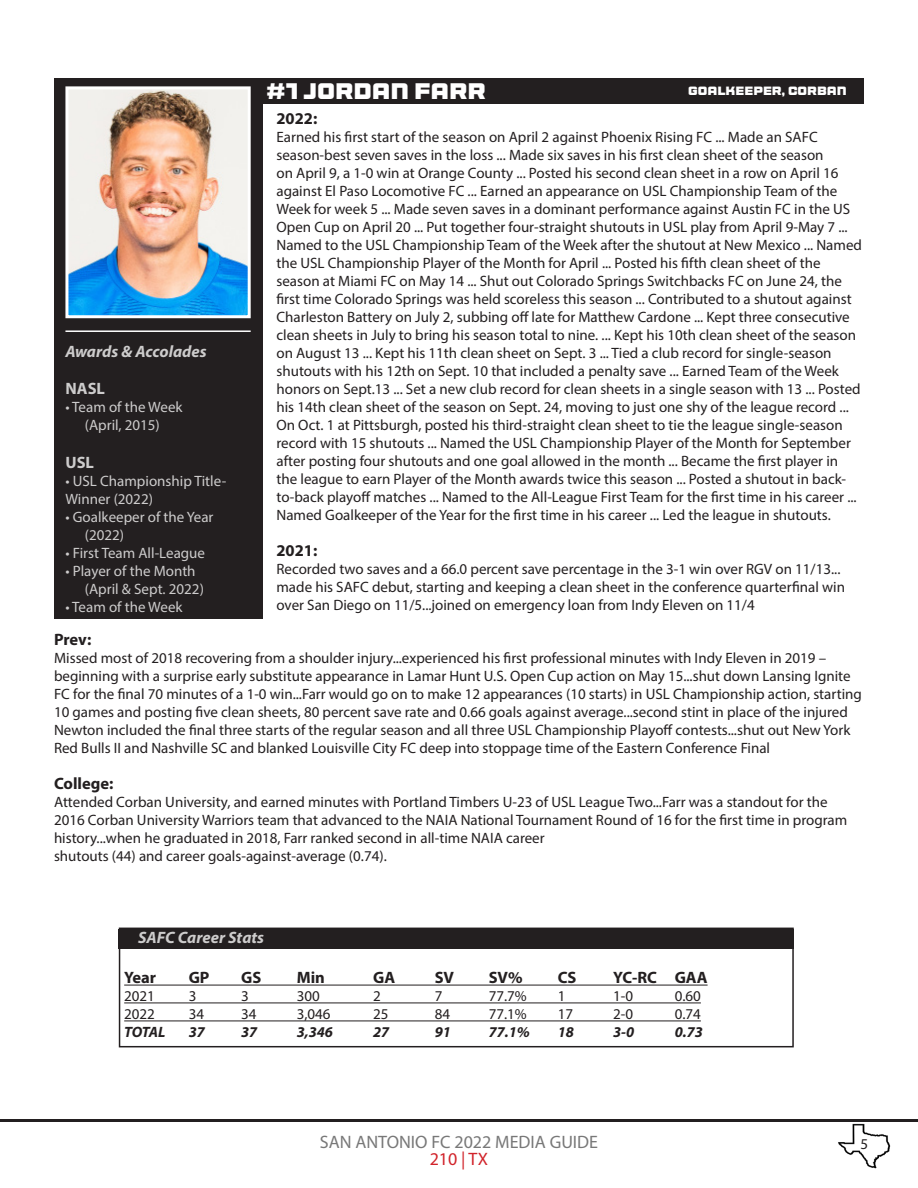
<style>
.page{position:relative;width:918px;height:1188px;background:#fff}
.page>*{position:absolute;margin:0;border:0;box-sizing:border-box;transform-origin:0 0}
.t1{font:800 22.5px "Sporty Pro";color:#fff}
.t2{font:18px "Myriad Pro";color:#787878}
.t3{font:18px "Myriad Pro";color:#d1232a}
.t4{font:700 16.5px "Myriad Pro";color:#231f20}
.t5{font:italic 700 16.5px "Myriad Pro";color:#cdcccc}
.t6{font:700 16.5px "Myriad Pro";color:#cdcccc}
.t7{font:15px/18px "Myriad Pro";color:#231f20}
.t8{font:15px/18px "Myriad Pro";color:#cdcccc}
.t9{font:italic 700 15px "Myriad Pro";color:#231f20}
.t10{font:800 12px "Sporty Pro";color:#fff}
</style>
<div class="page">
<hr style="left:0;top:1119px;width:918px;height:3px;background:#231f20">
<img style="left:838px;top:1123px;width:53px;height:46px">
<div style="left:54px;top:78px;width:208px;height:540px;background:#231f20"></div>
<img style="left:69px;top:90px;width:178px;height:224px">
<div style="left:65px;top:86px;width:186px;height:232px;border:3px solid #fff"></div>
<hr style="left:65px;top:330px;width:186px;height:2px;background:#fff">
<div style="left:119px;top:929px;width:675px;height:20px;background:#231f20"></div>
<hr style="left:124px;top:985px;width:584px;height:1px;background:#231f20">
<hr style="left:124px;top:1003px;width:577px;height:1px;background:#231f20">
<hr style="left:124px;top:1021px;width:577px;height:1px;background:#231f20">
<div style="left:262px;top:78px;width:602px;height:26px;background:#231f20"></div>
<div style="left:119px;top:928px;width:675px;height:119px;border:2px solid #231f20"></div>
<p class="t5" style="left:65px;top:340px;width:143px">Awards &amp; Accolades</p>
<p class="t6" style="left:65px;top:378px;width:41px">NASL</p>
<p class="t8" style="left:65px;top:398px;width:119px">• Team of the Week</p>
<p class="t8" style="left:85px;top:416px;width:76px">(April, 2015)</p>
<p class="t6" style="left:65px;top:452px;width:30px">USL</p>
<p class="t8" style="left:65px;top:472px;width:162px">• USL Championship Title-<br>Winner (2022)</p>
<p class="t8" style="left:65px;top:508px;width:150px">• Goalkeeper of the Year</p>
<p class="t8" style="left:85px;top:526px;width:41px">(2022)</p>
<p class="t8" style="left:65px;top:544px;width:141px">• First Team All-League</p>
<p class="t8" style="left:65px;top:562px;width:132px">• Player of the Month</p>
<p class="t8" style="left:85px;top:580px;width:120px">(April &amp; Sept. 2022)</p>
<p class="t8" style="left:65px;top:598px;width:119px">• Team of the Week</p>
<p class="t1" style="left:267px;top:75px;width:221px">#1 JORDAN FARR</p>
<p class="t10" style="left:688px;top:82px;width:160px">GOALKEEPER, CORBAN</p>
<p class="t4" style="left:276px;top:107px;width:42px">2022:</p>
<p class="t7" style="left:276px;top:128px;width:587px">Earned his first start of the season on April 2 against Phoenix Rising FC ... Made an SAFC season-best seven saves in the loss ... Made six saves in his first clean sheet of the season<br>on April 9, a 1-0 win at Orange County ... Posted his second clean sheet in a row on April 16 against El Paso Locomotive FC ... Earned an appearance on USL Championship Team of the Week for week 5 ... Made seven saves in a dominant performance against Austin FC in the US Open Cup on April 20 ... Put together four-straight shutouts in USL play from April 9-May 7 ...<br>Named to the USL Championship Team of the Week after the shutout at New Mexico ... Named the USL Championship Player of the Month for April ... Posted his fifth clean sheet of the season at Miami FC on May 14 ... Shut out Colorado Springs Switchbacks FC on June 24, the first time Colorado Springs was held scoreless this season ... Contributed to a shutout against Charleston Battery on July 2, subbing off late for Matthew Cardone ... Kept three consecutive clean sheets in July to bring his season total to nine. ... Kept his 10th clean sheet of the season on August 13 ... Kept his 11th clean sheet on Sept. 3 ... Tied a club record for single-season shutouts with his 12th on Sept. 10 that included a penalty save ... Earned Team of the Week honors on Sept.13 ... Set a new club record for clean sheets in a single season with 13 ... Posted his 14th clean sheet of the season on Sept. 24, moving to just one shy of the league record ...<br>On Oct. 1 at Pittsburgh, posted his third-straight clean sheet to tie the league single-season record with 15 shutouts ... Named the USL Championship Player of the Month for September after posting four shutouts and one goal allowed in the month ... Became the first player in the league to earn Player of the Month awards twice this season ... Posted a shutout in back&shy;to-back playoff matches ... Named to the All-League First Team for the first time in his career ...<br>Named Goalkeeper of the Year for the first time in his career ... Led the league in shutouts.</p>
<p class="t4" style="left:276px;top:539px;width:42px">2021:</p>
<p class="t7" style="left:276px;top:560px;width:570px">Recorded two saves and a 66.0 percent save percentage in the 3-1 win over RGV on 11/13... made his SAFC debut, starting and keeping a clean sheet in the conference quarterfinal win over San Diego on 11/5...joined on emergency loan from Indy Eleven on 11/4</p>
<p class="t4" style="left:54px;top:629px;width:39px">Prev:</p>
<p class="t7" style="left:54px;top:649px;width:809px">Missed most of 2018 recovering from a shoulder injury...experienced his first professional minutes with Indy Eleven in 2019 – beginning with a surprise early substitute appearance in Lamar Hunt U.S. Open Cup action on May 15...shut down Lansing Ignite FC for the final 70 minutes of a 1-0 win...Farr would go on to make 12 appearances (10 starts) in USL Championship action, starting 10 games and posting five clean sheets, 80 percent save rate and 0.66 goals against average...second stint in place of the injured Newton included the final three starts of the regular season and all three USL Championship Playoff contests...shut out New York Red Bulls II and Nashville SC and blanked Louisville City FC deep into stoppage time of the Eastern Conference Final</p>
<p class="t4" style="left:54px;top:773px;width:61px">College:</p>
<p class="t7" style="left:54px;top:793px;width:795px">Attended Corban University, and earned minutes with Portland Timbers U-23 of USL League Two...Farr was a standout for the<br>2016 Corban University Warriors team that advanced to the NAIA National Tournament Round of 16 for the first time in program history...when he graduated in 2018, Farr ranked second in all-time NAIA career</p>
<p class="t7" style="left:54px;top:847px;width:334px">shutouts (44) and career goals-against-average (0.74).</p>
<p class="t5" style="left:138px;top:927px;width:127px">SAFC Career Stats</p>
<p class="t4" style="left:124px;top:967px;width:33px">Year</p>
<p class="t4" style="left:189px;top:967px;width:22px">GP</p>
<p class="t4" style="left:241px;top:967px;width:22px">GS</p>
<p class="t4" style="left:297px;top:967px;width:30px">Min</p>
<p class="t4" style="left:373px;top:967px;width:24px">GA</p>
<p class="t4" style="left:435px;top:967px;width:21px">SV</p>
<p class="t4" style="left:489px;top:967px;width:35px">SV%</p>
<p class="t4" style="left:558px;top:967px;width:20px">CS</p>
<p class="t4" style="left:613px;top:967px;width:96px">YC-RC GAA</p>
<p class="t7" style="left:124px;top:987px;width:32px">2021</p>
<p class="t7" style="left:189px;top:987px;width:9px">3</p>
<p class="t7" style="left:241px;top:987px;width:9px">3</p>
<p class="t7" style="left:297px;top:987px;width:25px">300</p>
<p class="t7" style="left:373px;top:987px;width:9px">2</p>
<p class="t7" style="left:435px;top:987px;width:9px">7</p>
<p class="t7" style="left:489px;top:987px;width:40px">77.7%</p>
<p class="t7" style="left:558px;top:987px;width:9px">1</p>
<p class="t7" style="left:613px;top:987px;width:21px">1-0</p>
<p class="t7" style="left:675px;top:987px;width:28px">0.60</p>
<p class="t7" style="left:124px;top:1005px;width:32px">2022</p>
<p class="t7" style="left:189px;top:1005px;width:17px">34</p>
<p class="t7" style="left:241px;top:1005px;width:17px">34</p>
<p class="t7" style="left:297px;top:1005px;width:35px">3,046</p>
<p class="t7" style="left:373px;top:1005px;width:17px">25</p>
<p class="t7" style="left:435px;top:1005px;width:17px">84</p>
<p class="t7" style="left:489px;top:1005px;width:40px">77.1%</p>
<p class="t7" style="left:558px;top:1005px;width:17px">17</p>
<p class="t7" style="left:613px;top:1005px;width:21px">2-0</p>
<p class="t7" style="left:675px;top:1005px;width:28px">0.74</p>
<p class="t9" style="left:124px;top:1023px;width:43px">TOTAL</p>
<p class="t9" style="left:189px;top:1023px;width:18px">37</p>
<p class="t9" style="left:241px;top:1023px;width:18px">37</p>
<p class="t9" style="left:297px;top:1023px;width:38px">3,346</p>
<p class="t9" style="left:373px;top:1023px;width:18px">27</p>
<p class="t9" style="left:435px;top:1023px;width:18px">91</p>
<p class="t9" style="left:489px;top:1023px;width:43px">77.1%</p>
<p class="t9" style="left:558px;top:1023px;width:18px">18</p>
<p class="t9" style="left:613px;top:1023px;width:23px">3-0</p>
<p class="t9" style="left:675px;top:1023px;width:30px">0.73</p>
<p class="t2" style="left:320px;top:1131px;width:280px">SAN ANTONIO FC 2022 MEDIA GUIDE</p>
<p class="t7" style="left:861px;top:1135px;width:9px">5</p>
<p class="t3" style="left:430px;top:1148px;width:60px">210 | TX</p>
</div>
